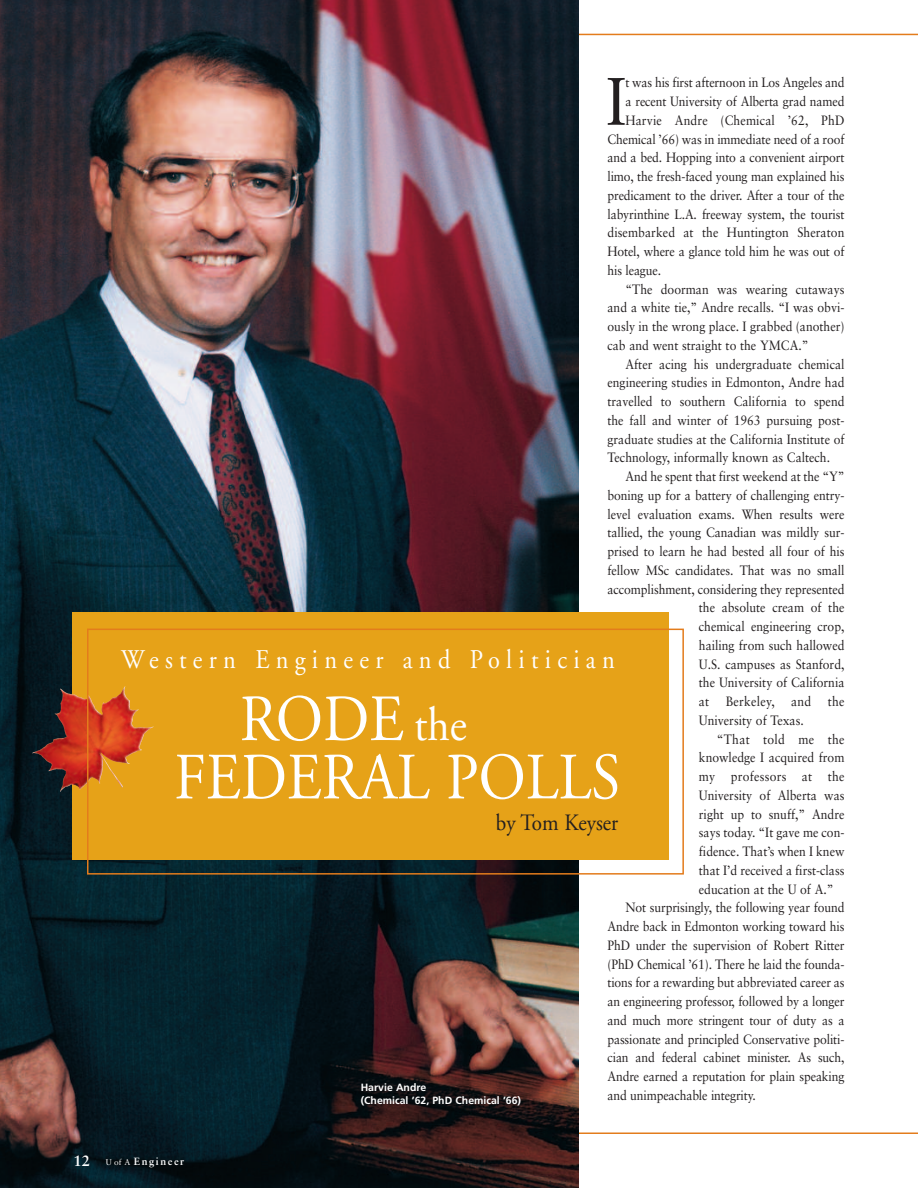
<style>
.page{position:relative;width:918px;height:1188px;background:#fff}
.page>*{position:absolute;margin:0;border:0;box-sizing:border-box;transform-origin:0 0}
.t1{font:67.2px "Sabon";color:#231f20;scale:.9 1}
.t2{font:66px/58.3px "Adobe Garamond";color:#fff;scale:.9 1}
.t3{font:27px "Adobe Garamond";letter-spacing:.26em;color:#fff;scale:.9 1}
.t4{font:23.4px "Adobe Garamond";color:#231f20;scale:.9 1}
.t5{font:13.5px "Sabon";letter-spacing:-.005em;color:#231f20;scale:.9 1}
.t6{font:13.5px "Sabon";letter-spacing:.02em;color:#231f20;scale:.9 1}
.t7{font:700 10.5px/13.5px "Frutiger";color:#fff}
.t8{font:700 10.5px "Sabon";letter-spacing:.15em;color:#fff}
.s1{font-size:48px}
.s2{font-size:15px}
.s3{font-weight:400;font-size:8.25px}
</style>
<div class="page">
<img style="left:0;top:0;width:579px;height:1188px">
<div style="left:72px;top:612px;width:597px;height:248px;background:#e6a218"></div>
<img style="left:32px;top:749px;width:98px;height:43px">
<div style="left:87px;top:629px;width:597px;height:246px;border:2px solid #e37c1c"></div>
<h1 class="t1" style="left:606px;top:74px;width:24px">I</h1>
<p class="t5" style="left:626px;top:77px;width:245px">t was his first afternoon in Los Angeles and</p>
<p class="t5" style="left:626px;top:96px;width:245px">a recent University of Alberta grad named</p>
<p class="t5" style="left:626px;top:115px;width:245px">Harvie Andre (Chemical ’62, PhD</p>
<p class="t5" style="left:608px;top:133px;width:265px">Chemical ’66) was in immediate need of a roof</p>
<p class="t5" style="left:608px;top:152px;width:265px">and a bed. Hopping into a convenient airport</p>
<p class="t5" style="left:608px;top:171px;width:265px">limo, the fresh-faced young man explained his</p>
<p class="t5" style="left:608px;top:190px;width:265px">predicament to the driver. After a tour of the</p>
<p class="t5" style="left:608px;top:208px;width:265px">labyrinthine L.A. freeway system, the tourist</p>
<p class="t5" style="left:608px;top:227px;width:265px">disembarked at the Huntington Sheraton</p>
<p class="t5" style="left:608px;top:246px;width:265px">Hotel, where a glance told him he was out of</p>
<p class="t5" style="left:608px;top:265px;width:61px">his league.</p>
<p class="t5" style="left:626px;top:283px;width:245px">“The doorman was wearing cutaways</p>
<p class="t5" style="left:608px;top:302px;width:265px">and a white tie,” Andre recalls. “I was obvi-</p>
<p class="t5" style="left:608px;top:321px;width:265px">ously in the wrong place. I grabbed (another)</p>
<p class="t5" style="left:608px;top:340px;width:225px">cab and went straight to the YMCA.”</p>
<p class="t5" style="left:626px;top:358px;width:245px">After acing his undergraduate chemical</p>
<p class="t5" style="left:608px;top:377px;width:265px">engineering studies in Edmonton, Andre had</p>
<p class="t5" style="left:608px;top:396px;width:265px">travelled to southern California to spend</p>
<p class="t5" style="left:608px;top:415px;width:265px">the fall and winter of 1963 pursuing post-</p>
<p class="t5" style="left:608px;top:433px;width:265px">graduate studies at the California Institute of</p>
<p class="t5" style="left:608px;top:452px;width:249px">Technology, informally known as Caltech.</p>
<p class="t5" style="left:626px;top:471px;width:245px">And he spent that first weekend at the “Y”</p>
<p class="t5" style="left:608px;top:490px;width:265px">boning up for a battery of challenging entry-</p>
<p class="t5" style="left:608px;top:508px;width:265px">level evaluation exams. When results were</p>
<p class="t5" style="left:608px;top:527px;width:265px">tallied, the young Canadian was mildly sur-</p>
<p class="t5" style="left:608px;top:546px;width:265px">prised to learn he had bested all four of his</p>
<p class="t5" style="left:608px;top:565px;width:265px">fellow MSc candidates. That was no small</p>
<p class="t5" style="left:608px;top:583px;width:265px">accomplishment, considering they represented</p>
<p class="t5" style="left:699px;top:602px;width:163px">the absolute cream of the</p>
<p class="t5" style="left:699px;top:621px;width:163px">chemical engineering crop,</p>
<p class="t5" style="left:699px;top:640px;width:163px">hailing from such hallowed</p>
<p class="t5" style="left:699px;top:658px;width:163px">U.S. campuses as Stanford,</p>
<p class="t5" style="left:699px;top:677px;width:163px">the University of California</p>
<p class="t6" style="left:699px;top:696px;width:163px">at Berkeley, and the</p>
<p class="t5" style="left:699px;top:715px;width:118px">University of Texas.</p>
<p class="t6" style="left:717px;top:733px;width:143px">“That told me the</p>
<p class="t5" style="left:699px;top:752px;width:163px">knowledge I acquired from</p>
<p class="t6" style="left:699px;top:771px;width:163px">my professors at the</p>
<p class="t5" style="left:699px;top:790px;width:163px">University of Alberta was</p>
<p class="t5" style="left:699px;top:808px;width:163px">right up to snuff,” Andre</p>
<p class="t5" style="left:699px;top:827px;width:163px">says today. “It gave me con-</p>
<p class="t5" style="left:699px;top:846px;width:163px">fidence. That’s when I knew</p>
<p class="t5" style="left:699px;top:865px;width:163px">that I’d received a first-class</p>
<p class="t5" style="left:699px;top:883px;width:151px">education at the U of A.”</p>
<p class="t5" style="left:626px;top:902px;width:245px">Not surprisingly, the following year found</p>
<p class="t5" style="left:608px;top:921px;width:265px">Andre back in Edmonton working toward his</p>
<p class="t5" style="left:608px;top:940px;width:265px">PhD under the supervision of Robert Ritter</p>
<p class="t5" style="left:608px;top:958px;width:265px">(PhD Chemical ’61). There he laid the founda-</p>
<p class="t5" style="left:608px;top:977px;width:265px">tions for a rewarding but abbreviated career as</p>
<p class="t5" style="left:608px;top:996px;width:265px">an engineering professor, followed by a longer</p>
<p class="t5" style="left:608px;top:1015px;width:265px">and much more stringent tour of duty as a</p>
<p class="t5" style="left:608px;top:1033px;width:265px">passionate and principled Conservative politi-</p>
<p class="t5" style="left:608px;top:1052px;width:265px">cian and federal cabinet minister. As such,</p>
<p class="t5" style="left:608px;top:1071px;width:265px">Andre earned a reputation for plain speaking</p>
<p class="t5" style="left:608px;top:1090px;width:166px">and unimpeachable integrity.</p>
<h3 class="t3" style="left:121px;top:649px;width:550px">Western Engineer and Politician</h3>
<h2 class="t2" style="left:174px;top:696px;width:497px;text-indent:66px">RODE <span class="s1">the<br></span>FEDERAL POLLS</h2>
<h3 class="t4" style="left:496px;top:813px;width:137px">by Tom Keyser</h3>
<p class="t7" style="left:361px;top:1081px;width:162px">Harvie Andre<br>(Chemical ’62, PhD Chemical ’66)</p>
<p class="t8" style="left:74px;top:1156px;width:112px"><span class="s2">12</span> <span class="s3">U of A</span> Engineer</p>
</div>
